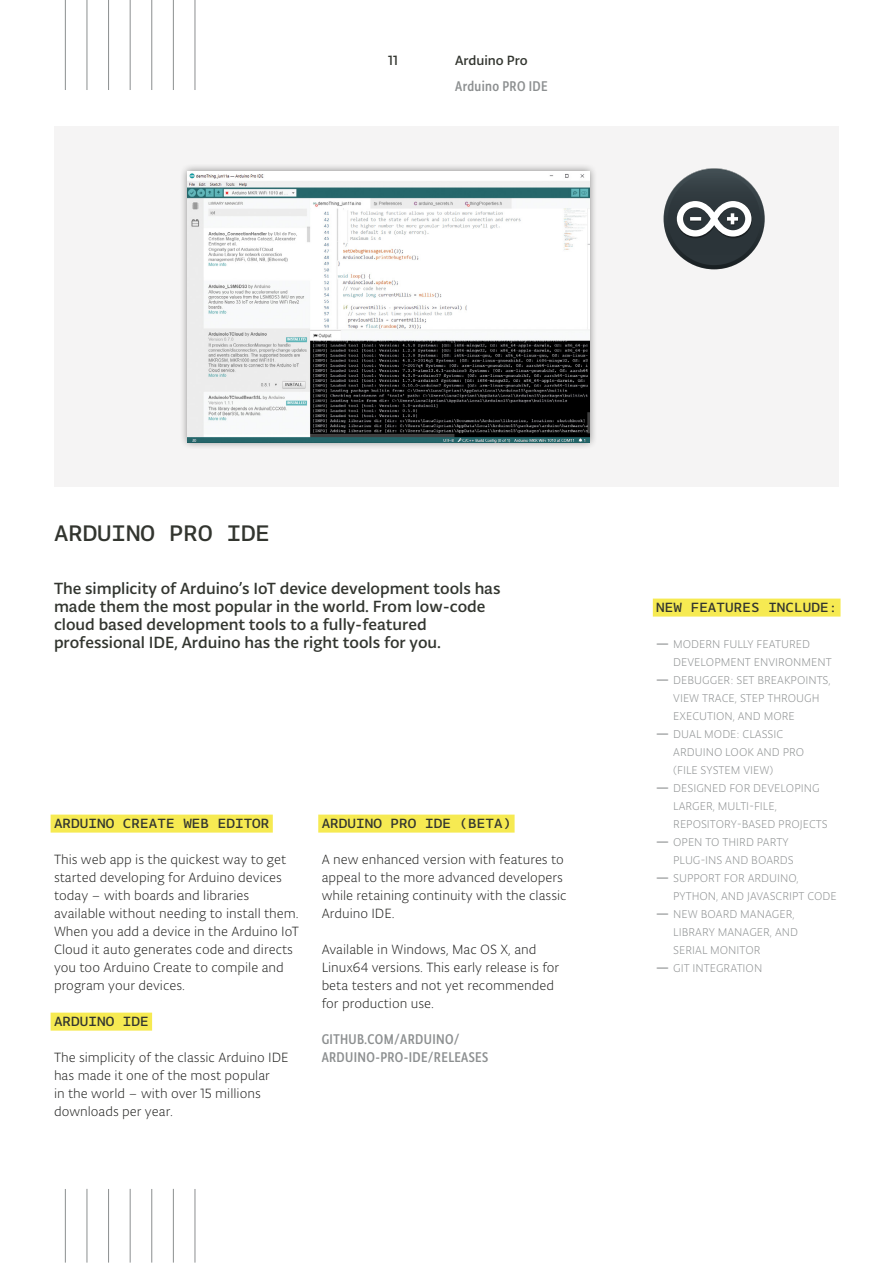
<style>
.page{position:relative;width:893px;height:1263px;background:#fff}
.page>*{position:absolute;margin:0;border:0;box-sizing:border-box;transform-origin:0 0}
.t1{font:24px "Tynine Sans Mono Pro Text";color:#32352f}
.t2{font:17.25px/18px "Typonine Sans Pro Text";letter-spacing:-.005em;color:#32352f}
.t3{font:15px/18px "Tynine Sans Cond Pro Text";letter-spacing:.025em;color:#8c8f90}
.t4{font:300 14.25px/18px "Typonine Sans Pro";color:#1d1d1b}
.t5{font:14.25px "Tynine Sans Mono Pro Text";letter-spacing:.005em;color:#32352f}
.t6{font:14.25px "Typonine Sans Pro Text";letter-spacing:-.005em;color:#32352f}
.t7{font:300 12px/18px "Typonine Sans Pro";color:#8c8f90}
.s1{font-weight:500}
</style>
<div class="page">
<hr style="left:65px;top:1189px;width:1px;height:73px;background:#8c8f90">
<hr style="left:87px;top:1189px;width:1px;height:73px;background:#8c8f90">
<hr style="left:108px;top:1189px;width:1px;height:73px;background:#8c8f90">
<hr style="left:130px;top:1189px;width:1px;height:73px;background:#8c8f90">
<hr style="left:151px;top:1189px;width:1px;height:73px;background:#8c8f90">
<hr style="left:173px;top:1189px;width:1px;height:73px;background:#8c8f90">
<hr style="left:195px;top:1189px;width:1px;height:73px;background:#8c8f90">
<hr style="left:65px;top:0;width:1px;height:90px;background:#8c8f90">
<hr style="left:87px;top:0;width:1px;height:90px;background:#8c8f90">
<hr style="left:108px;top:0;width:1px;height:90px;background:#8c8f90">
<hr style="left:130px;top:0;width:1px;height:90px;background:#8c8f90">
<hr style="left:151px;top:0;width:1px;height:90px;background:#8c8f90">
<hr style="left:173px;top:0;width:1px;height:90px;background:#8c8f90">
<hr style="left:195px;top:0;width:1px;height:90px;background:#8c8f90">
<div style="left:653px;top:599px;width:187px;height:18px;background:#f6ea52"></div>
<div style="left:54px;top:126px;width:785px;height:360px;background:#f5f4f4"></div>
<div style="left:51px;top:815px;width:222px;height:18px;background:#f6ea52"></div>
<div style="left:51px;top:1013px;width:101px;height:18px;background:#f6ea52"></div>
<div style="left:318px;top:815px;width:197px;height:18px;background:#f6ea52"></div>
<div style="left:180px;top:163px;width:417px;height:287px;background:#1d1d1b;opacity:.5"></div>
<img style="left:188px;top:171px;width:401px;height:271px">
<svg style="left:664px;top:168px;width:101px;height:101px"></svg>
<p class="t6" style="left:388px;top:52px;width:11px">11</p>
<p class="t6" style="left:455px;top:52px;width:74px">Arduino Pro</p>
<p class="t3" style="left:455px;top:77px;width:94px">Arduino PRO IDE</p>
<h1 class="t1" style="left:54px;top:519px;width:217px">ARDUINO PRO IDE</h1>
<p class="t2" style="left:54px;top:579px;width:448px">The simplicity of Arduino’s IoT device development tools has made them the most popular in the world. From low‑code cloud based development tools to a fully-featured professional IDE, Arduino has the right tools for you.</p>
<p class="t5" style="left:54px;top:815px;width:217px">ARDUINO CREATE WEB EDITOR</p>
<p class="t4" style="left:54px;top:850px;width:246px">This web app is the quickest way to get started developing for Arduino devices today – with boards and libraries available without needing to install them.<br>When you add a device in the Arduino IoT Cloud it auto generates code and directs you too Arduino Create to compile and program your devices.</p>
<p class="t5" style="left:54px;top:1013px;width:96px">ARDUINO IDE</p>
<p class="t4" style="left:54px;top:1048px;width:236px">The simplicity of the classic Arduino IDE has made it one of the most popular<br>in the world – with over 15 millions downloads per year.</p>
<p class="t5" style="left:322px;top:815px;width:191px">ARDUINO PRO IDE (BETA)</p>
<p class="t4" style="left:322px;top:850px;width:247px">A new enhanced version with features to appeal to the more advanced developers while retaining continuity with the classic Arduino IDE.</p>
<p class="t4" style="left:322px;top:940px;width:239px">Available in Windows, Mac OS X, and Linux64 versions. This early release is for beta testers and not yet recommended for production use.</p>
<p class="t3" style="left:322px;top:1030px;width:168px">GITHUB.COM/ARDUINO/<br>ARDUINO-PRO-IDE/RELEASES</p>
<p class="t5" style="left:656px;top:599px;width:182px">NEW FEATURES INCLUDE:</p>
<p class="t7" style="left:673px;top:635px;width:160px;text-indent:-17px"><span class="s1">—</span> MODERN FULLY FEATURED<br>DEVELOPMENT ENVIRONMENT</p>
<p class="t7" style="left:673px;top:671px;width:159px;text-indent:-17px"><span class="s1">—</span> DEBUGGER: SET BREAKPOINTS,<br>VIEW TRACE, STEP THROUGH<br>EXECUTION, AND MORE</p>
<p class="t7" style="left:673px;top:725px;width:132px;text-indent:-17px"><span class="s1">—</span> DUAL MODE: CLASSIC<br>ARDUINO LOOK AND PRO (FILE SYSTEM VIEW)</p>
<p class="t7" style="left:673px;top:779px;width:156px;text-indent:-17px"><span class="s1">—</span> DESIGNED FOR DEVELOPING<br>LARGER, MULTI-FILE,<br>REPOSITORY-BASED PROJECTS</p>
<p class="t7" style="left:673px;top:833px;width:122px;text-indent:-17px"><span class="s1">—</span> OPEN TO THIRD PARTY<br>PLUG‑ INS AND BOARDS</p>
<p class="t7" style="left:673px;top:869px;width:165px;text-indent:-17px"><span class="s1">—</span> SUPPORT FOR ARDUINO,<br>PYTHON, AND JAVASCRIPT CODE</p>
<p class="t7" style="left:673px;top:905px;width:126px;text-indent:-17px"><span class="s1">—</span> NEW BOARD MANAGER,<br>LIBRARY MANAGER, AND<br>SERIAL MONITOR</p>
<p class="t7" style="left:656px;top:959px;width:108px"><span class="s1">—</span> GIT INTEGRATION</p>
</div>
